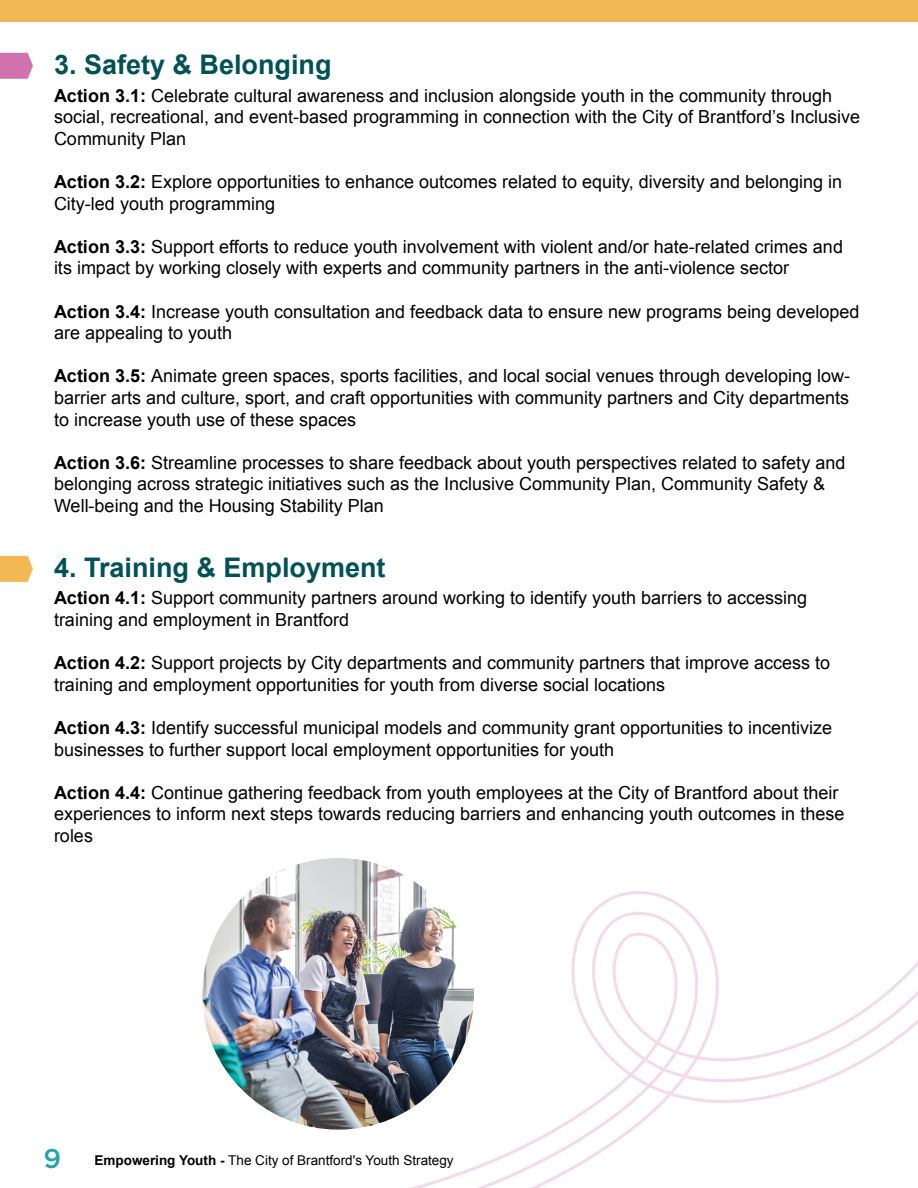
<style>
.page{position:relative;width:918px;height:1188px;background:#fff}
.page>*{position:absolute;margin:0;border:0;box-sizing:border-box;transform-origin:0 0}
.H3_-_Sub_Heading_Bold_18{font:700 27px "Arial";color:#005156}
.Paragraph_-_Regular_12{font:18px/21.6px "Arial";color:#000}
.t1{font:13.5px "Arial";color:#000}
.s1{font-weight:700}
.s2{font-family:"Gotham";font-weight:500;font-size:27px;color:#25a4aa}
</style>
<div class="page">
<div style="left:0;top:0;width:918px;height:22px;background:#f2b853"></div>
<svg style="left:0;top:53px;width:33px;height:26px"></svg>
<svg style="left:0;top:556px;width:33px;height:26px"></svg>
<svg style="left:202px;top:869px;width:716px;height:319px"></svg>
<h3 class="H3_-_Sub_Heading_Bold_18" style="left:54px;top:47px;width:279px">3. Safety &amp; Belonging</h3>
<p class="Paragraph_-_Regular_12" style="left:54px;top:85px;width:808px"><span class="s1">Action 3.1:</span> Celebrate cultural awareness and inclusion alongside youth in the community through social, recreational, and event-based programming in connection with the City of Brantford’s Inclusive<br>Community Plan</p>
<p class="Paragraph_-_Regular_12" style="left:54px;top:171px;width:790px"><span class="s1">Action 3.2:</span> Explore opportunities to enhance outcomes related to equity, diversity and belonging in<br>City-led youth programming</p>
<p class="Paragraph_-_Regular_12" style="left:54px;top:236px;width:791px"><span class="s1">Action 3.3:</span> Support efforts to reduce youth involvement with violent and/or hate-related crimes and its impact by working closely with experts and community partners in the anti-violence sector</p>
<p class="Paragraph_-_Regular_12" style="left:54px;top:301px;width:807px"><span class="s1">Action 3.4:</span> Increase youth consultation and feedback data to ensure new programs being developed are appealing to youth</p>
<p class="Paragraph_-_Regular_12" style="left:54px;top:365px;width:798px;text-align:justify"><span class="s1">Action 3.5:</span> Animate green spaces, sports facilities, and local social venues through developing low&shy;barrier arts and culture, sport, and craft opportunities with community partners and City departments to increase youth use of these spaces</p>
<p class="Paragraph_-_Regular_12" style="left:54px;top:452px;width:793px"><span class="s1">Action 3.6:</span> Streamline processes to share feedback about youth perspectives related to safety and belonging across strategic initiatives such as the Inclusive Community Plan, Community Safety &amp;<br>Well-being and the Housing Stability Plan</p>
<h3 class="H3_-_Sub_Heading_Bold_18" style="left:54px;top:549px;width:333px">4. Training &amp; Employment</h3>
<p class="Paragraph_-_Regular_12" style="left:54px;top:587px;width:755px"><span class="s1">Action 4.1:</span> Support community partners around working to identify youth barriers to accessing training and employment in Brantford</p>
<p class="Paragraph_-_Regular_12" style="left:54px;top:652px;width:778px"><span class="s1">Action 4.2:</span> Support projects by City departments and community partners that improve access to training and employment opportunities for youth from diverse social locations</p>
<p class="Paragraph_-_Regular_12" style="left:54px;top:717px;width:780px"><span class="s1">Action 4.3:</span> Identify successful municipal models and community grant opportunities to incentivize businesses to further support local employment opportunities for youth</p>
<p class="Paragraph_-_Regular_12" style="left:54px;top:782px;width:792px"><span class="s1">Action 4.4:</span> Continue gathering feedback from youth employees at the City of Brantford about their experiences to inform next steps towards reducing barriers and enhancing youth outcomes in these roles</p>
<p class="t1" style="left:44px;top:1152px;width:412px"><span class="s2">9</span> <span class="s1">Empowering Youth -</span> The City of Brantford's Youth Strategy</p>
</div>
